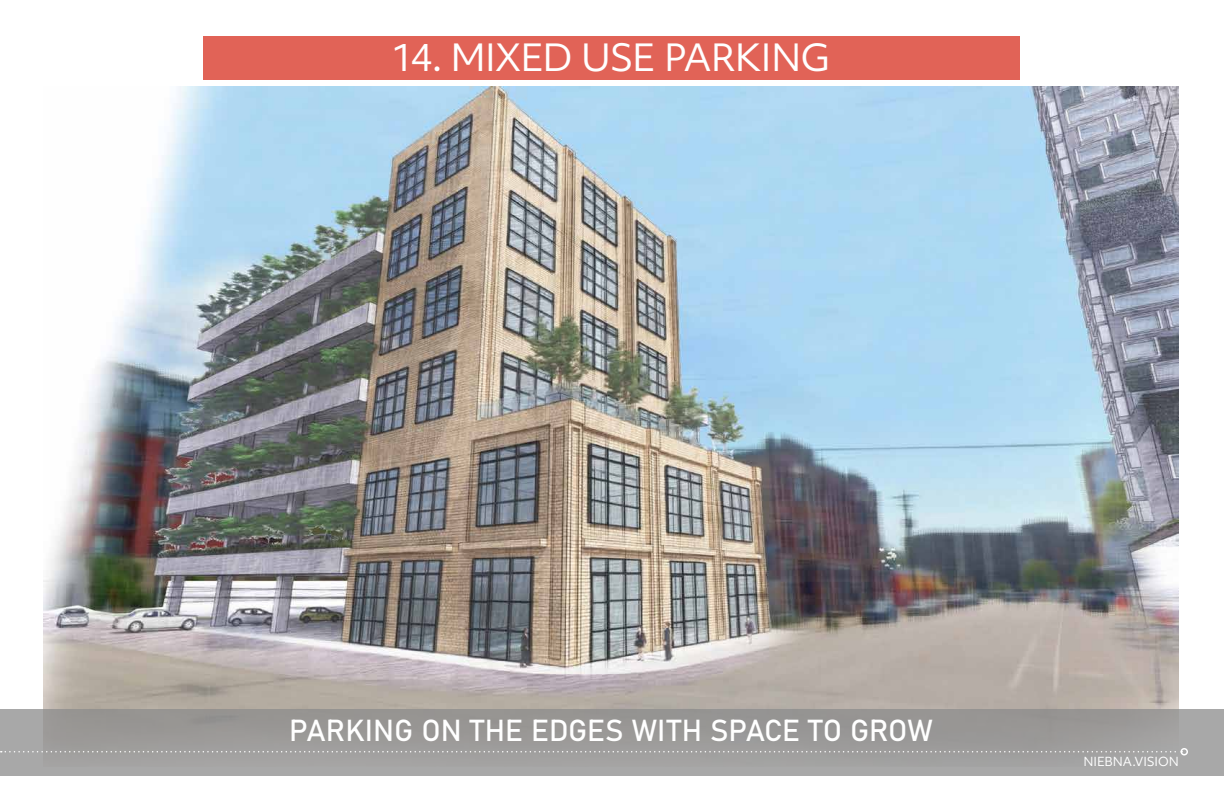
<style>
.page{position:relative;width:1224px;height:792px;background:#fff}
.page>*{position:absolute;margin:0;border:0;box-sizing:border-box;transform-origin:0 0}
.t1{font:36px "Objektiv Mk 1";letter-spacing:-.02em;color:#fff}
.t2{font:30px "Bahnschrift";color:#fff}
.t3{font:12px "Objektiv Mk 1";letter-spacing:-.01em;color:#fff}
</style>
<div class="page">
<img style="left:44px;top:87px;width:1135px;height:623px">
<div style="left:204px;top:36px;width:816px;height:43px;background:#e16357"></div>
<div style="left:0;top:710px;width:1224px;height:66px;background:linear-gradient(to right,#9f9d9c,#9f9e9e)"></div>
<svg style="left:1px;top:751px;width:1179px;height:1px"></svg>
<div style="left:1180px;top:748px;width:8px;height:8px;border:2px solid #fff;border-radius:50%"></div>
<p class="t1" style="left:392px;top:33px;width:440px">14. MIXED USE PARKING</p>
<p class="t2" style="left:289px;top:708px;width:645px">PARKING ON THE EDGES WITH SPACE TO GROW</p>
<p class="t3" style="left:1084px;top:753px;width:97px">NIEBNA.VISION</p>
</div>
